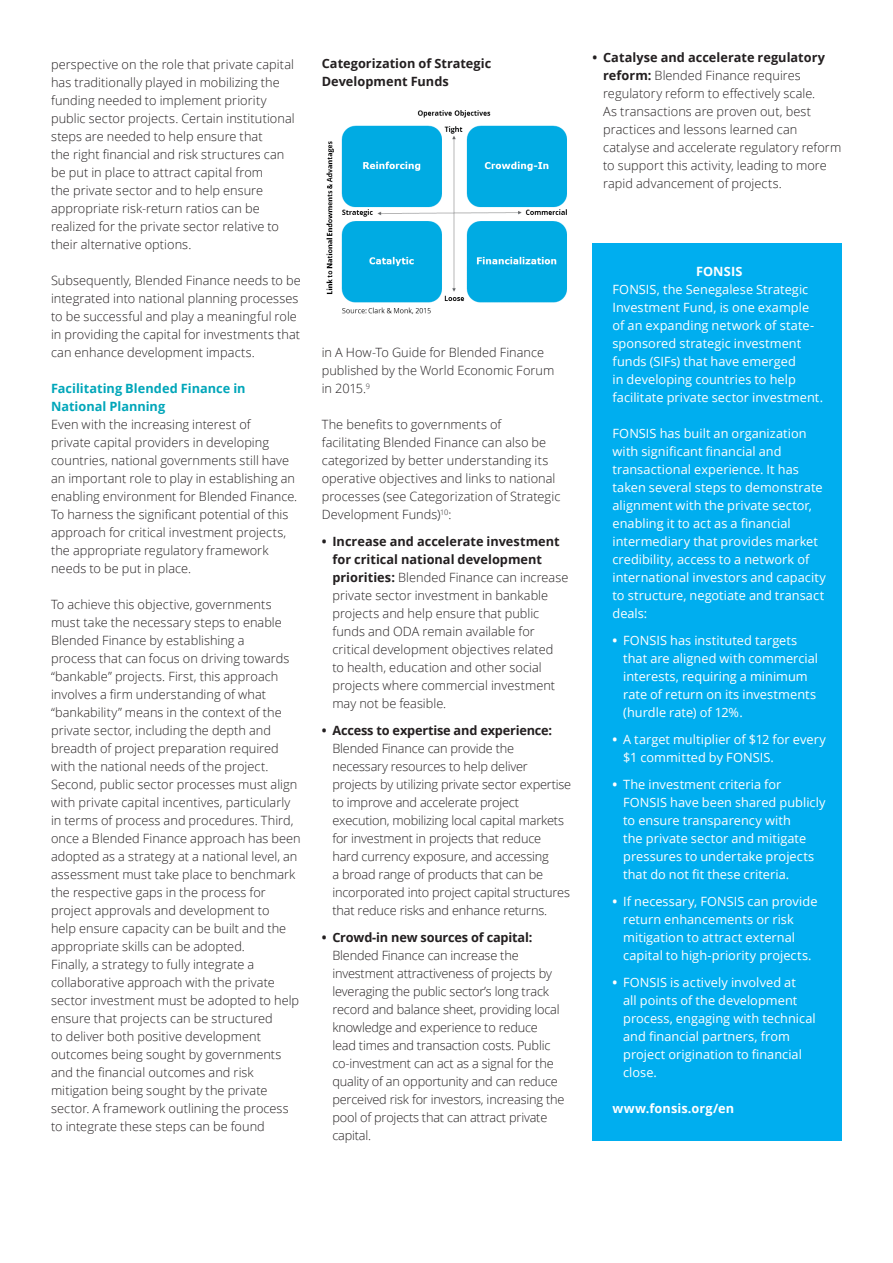
<style>
.page{position:relative;width:893px;height:1263px;background:#fff}
.page>*{position:absolute;margin:0;border:0;box-sizing:border-box;transform-origin:0 0}
.Body_copy__8_5_12pt{font:300 12.75px/18px "Open Sans";color:#231f20}
.Body_copy__8_5_12pt-2{font:12.75px/18px "Open Sans";letter-spacing:.005em;color:#fff}
.Subhead_A__8_5_12pt{font:700 12.75px/18px "Open Sans";color:#00a6b9}
.Chart_Table_heading{font:700 12.75px/18px "Open Sans";color:#231f20}
.Body_copy__8_5_12pt-3{font:700 12.75px "Open Sans";letter-spacing:.005em;color:#fff}
.s1{font-weight:700}
</style>
<div class="page">
<div style="left:592px;top:244px;width:250px;height:897px;background:#00aeef"></div>
<img style="left:326px;top:110px;width:241px;height:205px">
<p class="Body_copy__8_5_12pt" style="left:51px;top:55px;width:245px">perspective on the role that private capital has traditionally played in mobilizing the funding needed to implement priority public sector projects. Certain institutional steps are needed to help ensure that<br>the right financial and risk structures can be put in place to attract capital from<br>the private sector and to help ensure appropriate risk-return ratios can be realized for the private sector relative to their alternative options.</p>
<p class="Body_copy__8_5_12pt" style="left:51px;top:271px;width:251px">Subsequently, Blended Finance needs to be integrated into national planning processes to be successful and play a meaningful role in providing the capital for investments that can enhance development impacts.</p>
<p class="Subhead_A__8_5_12pt" style="left:51px;top:379px;width:196px">Facilitating Blended Finance in<br>National Planning</p>
<p class="Body_copy__8_5_12pt" style="left:51px;top:415px;width:248px">Even with the increasing interest of<br>private capital providers in developing countries, national governments still have an important role to play in establishing an enabling environment for Blended Finance.<br>To harness the significant potential of this approach for critical investment projects, the appropriate regulatory framework needs to be put in place.</p>
<p class="Body_copy__8_5_12pt" style="left:51px;top:595px;width:251px">To achieve this objective, governments must take the necessary steps to enable Blended Finance by establishing a<br>process that can focus on driving towards “bankable” projects. First, this approach involves a firm understanding of what “bankability” means in the context of the private sector, including the depth and breadth of project preparation required with the national needs of the project.<br>Second, public sector processes must align with private capital incentives, particularly in terms of process and procedures. Third, once a Blended Finance approach has been adopted as a strategy at a national level, an assessment must take place to benchmark the respective gaps in the process for project approvals and development to<br>help ensure capacity can be built and the appropriate skills can be adopted.</p>
<p class="Body_copy__8_5_12pt" style="left:51px;top:955px;width:250px">Finally, a strategy to fully integrate a collaborative approach with the private sector investment must be adopted to help ensure that projects can be structured<br>to deliver both positive development outcomes being sought by governments and the financial outcomes and risk mitigation being sought by the private sector. A framework outlining the process to integrate these steps can be found</p>
<p class="Chart_Table_heading" style="left:322px;top:55px;width:171px">Categorization of Strategic<br>Development Funds</p>
<p class="Body_copy__8_5_12pt" style="left:603px;top:48px;width:240px;text-indent:-11px"><span class="s1">• Catalyse and accelerate regulatory reform:</span> Blended Finance requires regulatory reform to effectively scale.<br>As transactions are proven out, best practices and lessons learned can catalyse and accelerate regulatory reform to support this activity, leading to more rapid advancement of projects.</p>
<p class="Body_copy__8_5_12pt" style="left:322px;top:343px;width:234px">in A How-To Guide for Blended Finance published by the World Economic Forum in 2015.<sup>9</sup></p>
<p class="Body_copy__8_5_12pt" style="left:322px;top:415px;width:240px">The benefits to governments of facilitating Blended Finance can also be categorized by better understanding its operative objectives and links to national processes (see Categorization of Strategic Development Funds)<sup>10</sup>:</p>
<p class="Body_copy__8_5_12pt" style="left:332px;top:532px;width:237px;text-indent:-11px"><span class="s1">• Increase and accelerate investment for critical national development priorities:</span> Blended Finance can increase private sector investment in bankable projects and help ensure that public funds and ODA remain available for critical development objectives related<br>to health, education and other social projects where commercial investment may not be feasible.</p>
<p class="Body_copy__8_5_12pt" style="left:332px;top:721px;width:240px;text-indent:-11px"><span class="s1">• Access to expertise and experience:<br></span>Blended Finance can provide the necessary resources to help deliver projects by utilizing private sector expertise to improve and accelerate project execution, mobilizing local capital markets for investment in projects that reduce<br>hard currency exposure, and accessing<br>a broad range of products that can be incorporated into project capital structures that reduce risks and enhance returns.</p>
<p class="Body_copy__8_5_12pt" style="left:332px;top:928px;width:234px;text-indent:-11px"><span class="s1">• Crowd-in new sources of capital:<br></span>Blended Finance can increase the investment attractiveness of projects by leveraging the public sector’s long track record and balance sheet, providing local knowledge and experience to reduce lead times and transaction costs. Public co-investment can act as a signal for the quality of an opportunity and can reduce perceived risk for investors, increasing the pool of projects that can attract private capital.</p>
<p class="Body_copy__8_5_12pt-3" style="left:696px;top:262px;width:48px">FONSIS</p>
<p class="Body_copy__8_5_12pt-2" style="left:612px;top:280px;width:212px">FONSIS, the Senegalese Strategic Investment Fund, is one example of an expanding network of state&shy;sponsored strategic investment funds (SIFs) that have emerged<br>in developing countries to help facilitate private sector investment.</p>
<p class="Body_copy__8_5_12pt-2" style="left:612px;top:424px;width:215px">FONSIS has built an organization with significant financial and transactional experience. It has taken several steps to demonstrate alignment with the private sector, enabling it to act as a financial intermediary that provides market credibility, access to a network of international investors and capacity to structure, negotiate and transact deals:</p>
<p class="Body_copy__8_5_12pt-2" style="left:623px;top:631px;width:196px;text-indent:-11px"><span class="s1">•</span> FONSIS has instituted targets that are aligned with commercial interests, requiring a minimum rate of return on its investments (hurdle rate) of 12%.</p>
<p class="Body_copy__8_5_12pt-2" style="left:623px;top:730px;width:204px;text-indent:-11px"><span class="s1">•</span> A target multiplier of $12 for every $1 committed by FONSIS.</p>
<p class="Body_copy__8_5_12pt-2" style="left:623px;top:775px;width:204px;text-indent:-11px"><span class="s1">•</span> The investment criteria for<br>FONSIS have been shared publicly to ensure transparency with<br>the private sector and mitigate pressures to undertake projects that do not fit these criteria.</p>
<p class="Body_copy__8_5_12pt-2" style="left:623px;top:892px;width:196px;text-indent:-11px"><span class="s1">•</span> If necessary, FONSIS can provide return enhancements or risk mitigation to attract external capital to high-priority projects.</p>
<p class="Body_copy__8_5_12pt-2" style="left:623px;top:973px;width:194px;text-indent:-11px"><span class="s1">•</span> FONSIS is actively involved at<br>all points of the development process, engaging with technical and financial partners, from project origination to financial close.</p>
<p class="Body_copy__8_5_12pt-3" style="left:612px;top:1099px;width:123px">www.fonsis.org/en</p>
</div>
